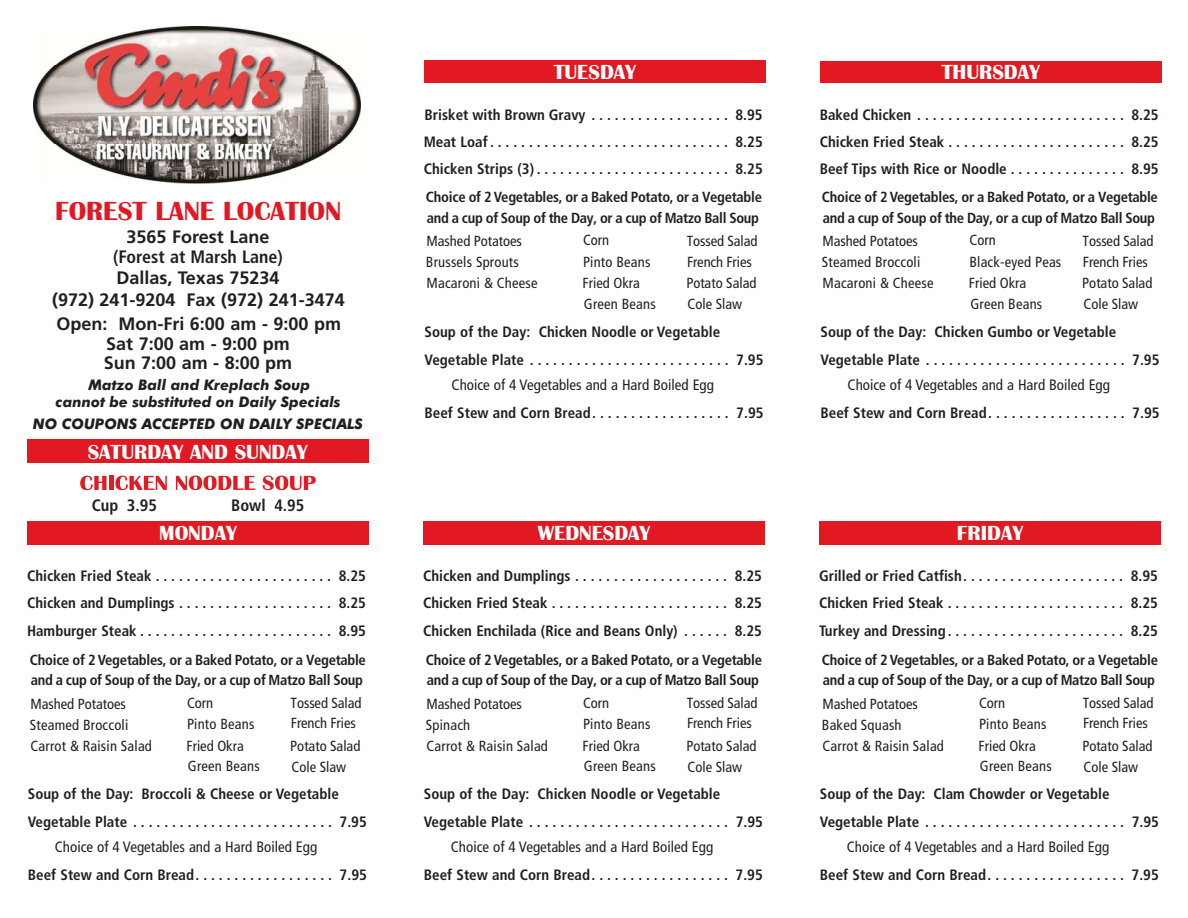
<style>
.page{position:relative;width:1188px;height:918px;background:#fff}
.page>*{position:absolute;margin:0;border:0;box-sizing:border-box;transform-origin:0 0}
.t1{font:700 27px "Britannic";color:#e21923}
.t2{font:700 21px "Britannic";color:#fff}
.t3{font:700 18px/21.6px "Frutiger";color:#231f20;text-align:center}
.t4{font:700 condensed 18px "Frutiger";color:#231f20}
.t5{font:700 condensed 16.5px "Frutiger";color:#231f20}
.t6{font:700 condensed 15px/27.5px "Frutiger";color:#231f20}
.t7{font:condensed 15px "Frutiger";color:#231f20}
.t8{font:condensed 14.7px/20.9px "Frutiger";color:#231f20}
.t9{font:700 condensed 14.7px/20.2px "Frutiger";letter-spacing:-.02em;color:#231f20}
.t10{font:italic 700 14.7px/17px "Futura BT";color:#231f20;text-align:center}
.s1{color:#fff}
</style>
<div class="page">
<div style="left:27px;top:521px;width:342px;height:24px;background:#e21923"></div>
<div style="left:424px;top:61px;width:342px;height:22px;background:#e21923"></div>
<div style="left:423px;top:521px;width:342px;height:24px;background:#e21923"></div>
<div style="left:820px;top:61px;width:342px;height:22px;background:#e21923"></div>
<div style="left:819px;top:521px;width:342px;height:24px;background:#e21923"></div>
<img style="left:33px;top:27px;width:328px;height:156px">
<div style="left:27px;top:439px;width:342px;height:24px;background:#e21923"></div>
<svg style="left:80px;top:476px;width:27px;height:14px"></svg>
<hr style="left:109px;top:476px;width:4px;height:14px;background:#e11a23">
<svg style="left:115px;top:476px;width:52px;height:14px"></svg>
<svg style="left:176px;top:476px;width:79px;height:14px"></svg>
<svg style="left:263px;top:476px;width:53px;height:14px"></svg>
<h2 class="t2" style="left:554px;top:60px;width:84px">TUESDAY</h2>
<h2 class="t2" style="left:942px;top:60px;width:100px">THURSDAY</h2>
<h1 class="t1" style="left:55px;top:195px;width:16px">FOREST</h1>
<h1 class="t1" style="left:155px;top:195px;width:30px">LANE</h1>
<h1 class="t1" style="left:223px;top:195px;width:63px">LOCATION</h1>
<p class="t3" style="left:127px;top:226px;width:144px">3565 Forest Lane</p>
<p class="t4" style="left:113px;top:246px;width:171px">(Forest at Marsh Lane)</p>
<p class="t3" style="left:52px;top:267px;width:294px">Dallas, Texas 75234<br>(972) 241-9204 Fax (972) 241-3474</p>
<p class="t3" style="left:104px;top:335px;width:190px;line-height:18.9px;text-align:left">Sat 7:00 am - 9:00 pm<br>Sun 7:00 am - 8:00 pm</p>
<p class="t3" style="left:56px;top:313px;width:286px">Open: Mon-Fri 6:00 am - 9:00 pm</p>
<p class="t10" style="left:56px;top:377px;width:287px">Matzo Ball and Kreplach Soup<br>cannot be substituted on Daily Specials</p>
<p class="t10" style="left:33px;top:415px;width:332px">NO COUPONS ACCEPTED ON DAILY SPECIALS</p>
<h2 class="t2" style="left:88px;top:440px;width:221px">SATURDAY AND SUNDAY</h2>
<p class="t5" style="left:92px;top:499px;width:67px">Cup 3.95</p>
<p class="t5" style="left:231px;top:498px;width:75px">Bowl 4.95</p>
<h2 class="t2" style="left:159px;top:521px;width:79px">MONDAY</h2>
<p class="t6" style="left:27px;top:562px;width:341px;text-align:justify">Chicken Fried Steak ....................... 8 .25<br>Chicken and Dumplings .................... 8 .25<br>Hamburger Steak......................... .95</p>
<p class="t9" style="left:30px;top:650px;width:338px">Choice of 2 Vegetables, or a Baked Potato, or a Vegetable and a cup of Soup of the Day, or a cup of Matzo Ball Soup</p>
<p class="t8" style="left:30px;top:693px;width:97px">Mashed Potatoes</p>
<p class="t8" style="left:187px;top:693px;width:28px">Corn</p>
<p class="t8" style="left:290px;top:736px;width:72px">Potato Salad<br>Cole Slaw</p>
<p class="t8" style="left:291px;top:693px;width:72px">Tossed Salad</p>
<p class="t8" style="left:291px;top:713px;width:67px">French Fries</p>
<p class="t8" style="left:187px;top:714px;width:69px">Pinto Beans</p>
<p class="t8" style="left:30px;top:714px;width:100px">Steamed Broccoli</p>
<p class="t8" style="left:31px;top:735px;width:123px">Carrot &amp; Raisin Salad</p>
<p class="t8" style="left:187px;top:736px;width:59px">Fried Okra</p>
<p class="t8" style="left:188px;top:756px;width:73px">Green Beans</p>
<p class="t6" style="left:820px;top:101px;width:341px">Baked Chicken...........................<br>Chicken Fried Steak ....................... 8 .25<br>Beef Tips with Rice or Noodle . . . . . . . . . . . . . . . .95</p>
<p class="t6" style="left:424px;top:101px;width:341px">Brisket with Brown Gravy<span class="s1">.</span> . . . . . . . . . . . . . . . . . .<br>Meat Loaf............................... 8 .25<br>Chicken Strips (3)......................... 8 .25</p>
<p class="t6" style="left:735px;top:101px;width:29px">8 .95</p>
<p class="t6" style="left:1131px;top:101px;width:29px">8 .25</p>
<p class="t9" style="left:426px;top:187px;width:338px">Choice of 2 Vegetables, or a Baked Potato, or a Vegetable and a cup of Soup of the Day, or a cup of Matzo Ball Soup</p>
<p class="t8" style="left:426px;top:231px;width:97px">Mashed Potatoes</p>
<p class="t8" style="left:583px;top:230px;width:28px">Corn</p>
<p class="t8" style="left:686px;top:272px;width:72px;line-height:21.5px">Potato Salad<br>Cole Slaw</p>
<p class="t8" style="left:687px;top:231px;width:72px">Tossed Salad</p>
<p class="t8" style="left:426px;top:251px;width:113px">Brussels Sprouts<br>Macaroni &amp; Cheese</p>
<p class="t8" style="left:583px;top:251px;width:69px">Pinto Beans</p>
<p class="t8" style="left:687px;top:252px;width:67px">French Fries</p>
<p class="t8" style="left:583px;top:273px;width:75px">Fried Okra<br>Green Beans</p>
<p class="t9" style="left:822px;top:187px;width:338px">Choice of 2 Vegetables, or a Baked Potato, or a Vegetable and a cup of Soup of the Day, or a cup of Matzo Ball Soup</p>
<p class="t8" style="left:822px;top:231px;width:97px">Mashed Potatoes</p>
<p class="t8" style="left:969px;top:230px;width:28px">Corn</p>
<p class="t8" style="left:1082px;top:272px;width:72px;line-height:21.5px">Potato Salad<br>Cole Slaw</p>
<p class="t8" style="left:1083px;top:231px;width:72px">Tossed Salad</p>
<p class="t8" style="left:822px;top:252px;width:100px">Steamed Broccoli</p>
<p class="t8" style="left:969px;top:251px;width:93px">Black-eyed Peas</p>
<p class="t8" style="left:1083px;top:252px;width:67px">French Fries</p>
<p class="t8" style="left:823px;top:273px;width:112px">Macaroni &amp; Cheese</p>
<p class="t8" style="left:969px;top:273px;width:75px">Fried Okra<br>Green Beans</p>
<p class="t6" style="left:425px;top:317px;width:306px;line-height:28.3px">Soup of the Day:<br>Vegetable Plate ..........................</p>
<p class="t7" style="left:452px;top:376px;width:264px">Choice of 4 Vegetables and a Hard Boiled Egg</p>
<p class="t6" style="left:425px;top:399px;width:317px">Beef Stew and Corn Bread .................. .</p>
<p class="t6" style="left:821px;top:317px;width:306px;line-height:28.3px">Soup of the Day:<br>Vegetable Plate ..........................</p>
<p class="t7" style="left:848px;top:376px;width:264px">Choice of 4 Vegetables and a Hard Boiled Egg</p>
<p class="t6" style="left:821px;top:399px;width:317px">Beef Stew and Corn Bread .................. .</p>
<p class="t6" style="left:539px;top:318px;width:183px">Chicken Noodle or Vegetable</p>
<p class="t6" style="left:935px;top:318px;width:183px">Chicken Gumbo or Vegetable</p>
<p class="t6" style="left:736px;top:346px;width:29px">7 .95</p>
<p class="t6" style="left:1132px;top:346px;width:29px">7 .95</p>
<p class="t6" style="left:748px;top:399px;width:17px">95</p>
<p class="t6" style="left:1144px;top:399px;width:17px">95</p>
<h2 class="t2" style="left:538px;top:521px;width:114px">WEDNESDAY</h2>
<p class="t6" style="left:423px;top:562px;width:340px;text-align:justify">Chicken and Dumplings .................... 8 .25<br>Chicken Fried Steak ....................... 8 .25<br>Chicken Enchilada (Rice and Beans Only) . . . . . . 8 .25</p>
<h2 class="t2" style="left:957px;top:521px;width:68px">FRIDAY</h2>
<p class="t6" style="left:819px;top:562px;width:144px">Grilled or Fried Catfish</p>
<p class="t6" style="left:819px;top:562px;width:341px;text-align:justify;text-indent:98px">........................... 8 .95<br>Chicken Fried Steak ....................... 8 .25<br>Turkey and Dressing ....................... 8 .25</p>
<p class="t9" style="left:822px;top:650px;width:338px">Choice of 2 Vegetables, or a Baked Potato, or a Vegetable and a cup of Soup of the Day, or a cup of Matzo Ball Soup</p>
<p class="t8" style="left:822px;top:693px;width:97px">Mashed Potatoes</p>
<p class="t8" style="left:979px;top:693px;width:28px">Corn</p>
<p class="t8" style="left:1082px;top:736px;width:72px">Potato Salad<br>Cole Slaw</p>
<p class="t9" style="left:426px;top:650px;width:338px">Choice of 2 Vegetables, or a Baked Potato, or a Vegetable and a cup of Soup of the Day, or a cup of Matzo Ball Soup</p>
<p class="t8" style="left:426px;top:693px;width:97px">Mashed Potatoes</p>
<p class="t8" style="left:583px;top:693px;width:28px">Corn</p>
<p class="t8" style="left:686px;top:736px;width:72px">Potato Salad<br>Cole Slaw</p>
<p class="t8" style="left:1083px;top:693px;width:72px">Tossed Salad</p>
<p class="t8" style="left:687px;top:693px;width:72px">Tossed Salad</p>
<p class="t8" style="left:1083px;top:713px;width:67px">French Fries</p>
<p class="t8" style="left:687px;top:713px;width:67px">French Fries</p>
<p class="t8" style="left:979px;top:714px;width:69px">Pinto Beans</p>
<p class="t8" style="left:583px;top:714px;width:69px">Pinto Beans</p>
<p class="t8" style="left:426px;top:714px;width:46px">Spinach</p>
<p class="t8" style="left:822px;top:714px;width:81px">Baked Squash</p>
<p class="t8" style="left:823px;top:735px;width:123px">Carrot &amp; Raisin Salad</p>
<p class="t8" style="left:427px;top:735px;width:123px">Carrot &amp; Raisin Salad</p>
<p class="t8" style="left:979px;top:736px;width:75px;line-height:20.4px">Fried Okra<br>Green Beans</p>
<p class="t8" style="left:583px;top:736px;width:75px;line-height:20.4px">Fried Okra<br>Green Beans</p>
<p class="t6" style="left:28px;top:780px;width:340px;line-height:28.3px">Soup of the Day: Broccoli &amp; Cheese or Vegetable<br>Vegetable Plate .......................... .95</p>
<p class="t7" style="left:55px;top:838px;width:264px">Choice of 4 Vegetables and a Hard Boiled Egg</p>
<p class="t6" style="left:28px;top:862px;width:306px">Beef Stew and Corn Bread ..................</p>
<p class="t6" style="left:424px;top:780px;width:306px;line-height:28.3px">Soup of the Day: Chicken Noodle or Vegetable<br>Vegetable Plate ..........................</p>
<p class="t7" style="left:451px;top:838px;width:264px">Choice of 4 Vegetables and a Hard Boiled Egg</p>
<p class="t6" style="left:424px;top:862px;width:317px">Beef Stew and Corn Bread .................. .</p>
<p class="t6" style="left:820px;top:780px;width:306px;line-height:28.3px">Soup of the Day: Clam Chowder or Vegetable<br>Vegetable Plate ..........................</p>
<p class="t7" style="left:847px;top:838px;width:264px">Choice of 4 Vegetables and a Hard Boiled Egg</p>
<p class="t6" style="left:820px;top:862px;width:317px">Beef Stew and Corn Bread .................. .</p>
<p class="t6" style="left:340px;top:808px;width:9px">7</p>
<p class="t6" style="left:736px;top:808px;width:29px">7 .95</p>
<p class="t6" style="left:1132px;top:808px;width:29px">7 .95</p>
<p class="t6" style="left:340px;top:862px;width:29px">7 .95</p>
<p class="t6" style="left:747px;top:862px;width:17px">95</p>
<p class="t6" style="left:1143px;top:862px;width:17px">95</p>
</div>
